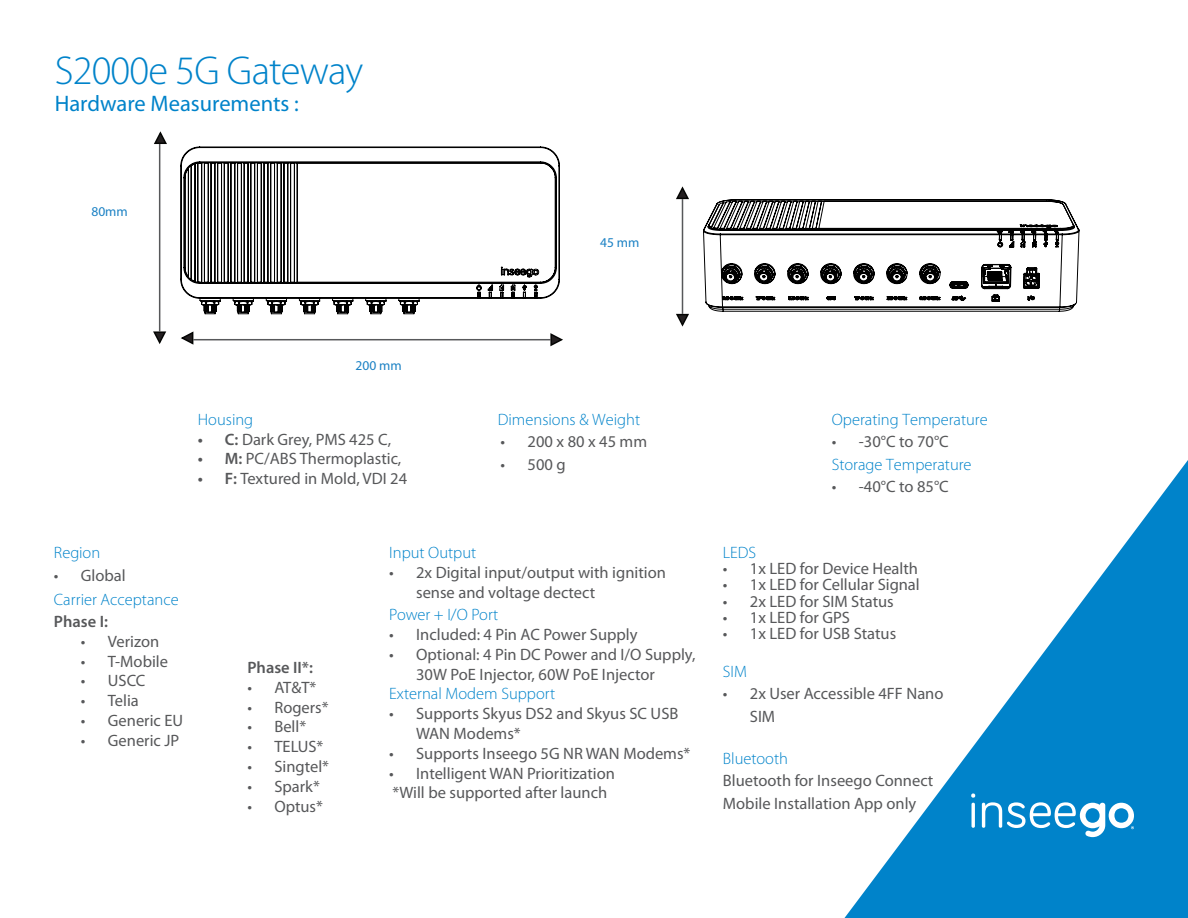
<style>
.page{position:relative;width:1188px;height:918px;background:#fff}
.page>*{position:absolute;margin:0;border:0;box-sizing:border-box;transform-origin:0 0}
.t1{font:300 40.5px "Myriad Pro";letter-spacing:-.02em;color:#0083ca}
.t2{font:22.5px "Myriad Pro";color:#0083ca}
.Bullets{font:16.5px/19.8px "Myriad Pro";color:#57585a}
.Header_Level_1{font:300 16.5px "Myriad Pro";color:#0083ca}
.Header_Level_1-2{font:16.5px "Myriad Pro";color:#57585a}
.Header_Level_1-3{font:600 16.5px "Myriad Pro";color:#57585a}
.t3{font:13.5px "Myriad Pro";color:#1b81c4}
.s1{font-weight:600}
</style>
<div class="page">
<svg style="left:844px;top:460px;width:344px;height:458px"></svg>
<svg style="left:971px;top:794px;width:163px;height:43px"></svg>
<hr style="left:159px;top:144px;width:1px;height:187px;background:#57585a">
<hr style="left:193px;top:339px;width:357px;height:1px;background:#57585a">
<hr style="left:682px;top:199px;width:1px;height:115px;background:#57585a">
<svg style="left:154px;top:131px;width:13px;height:14px"></svg>
<svg style="left:153px;top:331px;width:14px;height:13px"></svg>
<svg style="left:181px;top:331px;width:13px;height:14px"></svg>
<svg style="left:550px;top:333px;width:13px;height:14px"></svg>
<svg style="left:676px;top:186px;width:13px;height:14px"></svg>
<svg style="left:676px;top:313px;width:13px;height:14px"></svg>
<svg style="left:180px;top:146px;width:380px;height:169px"></svg>
<svg style="left:703px;top:199px;width:377px;height:113px"></svg>
<p class="t1" style="left:55px;top:49px;width:310px">S2000e 5G Gateway</p>
<p class="t2" style="left:55px;top:92px;width:246px">Hardware Measurements :</p>
<p class="t3" style="left:91px;top:204px;width:38px">80mm</p>
<p class="t3" style="left:600px;top:235px;width:41px">45 mm</p>
<p class="t3" style="left:356px;top:358px;width:48px">200 mm</p>
<p class="Header_Level_1" style="left:198px;top:410px;width:57px">Housing</p>
<p class="Bullets" style="left:198px;top:430px;width:195px"><span class="s1">• C:</span> Dark Grey, PMS 425 C,</p>
<p class="Bullets" style="left:198px;top:449px;width:205px"><span class="s1">• M:</span> PC/ABS Thermoplastic,</p>
<p class="Bullets" style="left:198px;top:469px;width:211px"><span class="s1">• F:</span> Textured in Mold, VDI 24</p>
<p class="Header_Level_1" style="left:498px;top:410px;width:144px">Dimensions &amp; Weight</p>
<p class="Bullets" style="left:501px;top:432px;width:148px">• 200 x 80 x 45 mm</p>
<p class="Bullets" style="left:501px;top:455px;width:67px">• 500 g</p>
<p class="Header_Level_1" style="left:54px;top:543px;width:48px">Region</p>
<p class="Bullets" style="left:54px;top:565px;width:73px">• Global</p>
<p class="Header_Level_1" style="left:54px;top:590px;width:126px">Carrier Acceptance</p>
<p class="Header_Level_1-3" style="left:54px;top:612px;width:56px">Phase I:</p>
<p class="Bullets" style="left:81px;top:632px;width:80px">• Verizon</p>
<p class="Bullets" style="left:81px;top:651px;width:89px">• T-Mobile</p>
<p class="Bullets" style="left:81px;top:671px;width:66px">• USCC</p>
<p class="Bullets" style="left:81px;top:691px;width:59px">• Telia</p>
<p class="Bullets" style="left:81px;top:711px;width:104px">• Generic EU</p>
<p class="Bullets" style="left:81px;top:731px;width:100px">• Generic JP</p>
<p class="Header_Level_1-3" style="left:247px;top:658px;width:67px">Phase II*:</p>
<p class="Bullets" style="left:247px;top:678px;width:70px">• AT&amp;T*</p>
<p class="Bullets" style="left:247px;top:697px;width:83px">• Rogers*</p>
<p class="Bullets" style="left:247px;top:717px;width:60px">• Bell*</p>
<p class="Bullets" style="left:247px;top:737px;width:78px">• TELUS*</p>
<p class="Bullets" style="left:247px;top:757px;width:83px">• Singtel*</p>
<p class="Bullets" style="left:247px;top:777px;width:74px">• Spark*</p>
<p class="Bullets" style="left:247px;top:796px;width:77px">• Optus*</p>
<p class="Header_Level_1" style="left:389px;top:543px;width:89px">Input Output</p>
<p class="Bullets" style="left:416px;top:563px;width:251px;text-indent:-27px">• 2x Digital input/output with ignition sense and voltage dectect</p>
<p class="Header_Level_1" style="left:389px;top:606px;width:111px">Power + I/O Port</p>
<p class="Bullets" style="left:389px;top:625px;width:250px">• Included: 4 Pin AC Power Supply</p>
<p class="Bullets" style="left:416px;top:645px;width:281px;text-indent:-27px">• Optional: 4 Pin DC Power and I/O Supply,<br>30W PoE Injector, 60W PoE Injector</p>
<p class="Header_Level_1" style="left:389px;top:685px;width:168px">External Modem Support</p>
<p class="Bullets" style="left:416px;top:704px;width:264px;text-indent:-27px">• Supports Skyus DS2 and Skyus SC USB<br>WAN Modems*</p>
<p class="Bullets" style="left:389px;top:744px;width:303px">• Supports Inseego 5G NR WAN Modems*</p>
<p class="Bullets" style="left:389px;top:763px;width:227px">• Intelligent WAN Prioritization</p>
<p class="Bullets" style="left:393px;top:783px;width:216px">*Will be supported after launch</p>
<p class="Header_Level_1" style="left:832px;top:410px;width:157px">Operating Temperature</p>
<p class="Bullets" style="left:832px;top:432px;width:118px">• -30°C to 70°C</p>
<p class="Header_Level_1" style="left:832px;top:455px;width:141px">Storage Temperature</p>
<p class="Bullets" style="left:832px;top:477px;width:118px">• -40°C to 85°C</p>
<p class="Header_Level_1" style="left:723px;top:543px;width:35px">LEDS</p>
<p class="Bullets" style="left:723px;top:559px;width:197px">• 1x LED for Device Health</p>
<p class="Bullets" style="left:723px;top:575px;width:198px">• 1x LED for Cellular Signal</p>
<p class="Bullets" style="left:723px;top:591px;width:172px">• 2x LED for SIM Status</p>
<p class="Bullets" style="left:723px;top:608px;width:129px">• 1x LED for GPS</p>
<p class="Bullets" style="left:723px;top:624px;width:175px">• 1x LED for USB Status</p>
<p class="Header_Level_1" style="left:723px;top:662px;width:25px">SIM</p>
<p class="Bullets" style="left:750px;top:683px;width:195px;line-height:22.5px;text-indent:-27px">• 2x User Accessible 4FF Nano<br>SIM</p>
<p class="Header_Level_1" style="left:723px;top:749px;width:67px">Bluetooth</p>
<p class="Header_Level_1-2" style="left:723px;top:772px;width:212px">Bluetooth for Inseego Connect</p>
<p class="Header_Level_1-2" style="left:723px;top:794px;width:195px">Mobile Installation App only</p>
</div>
